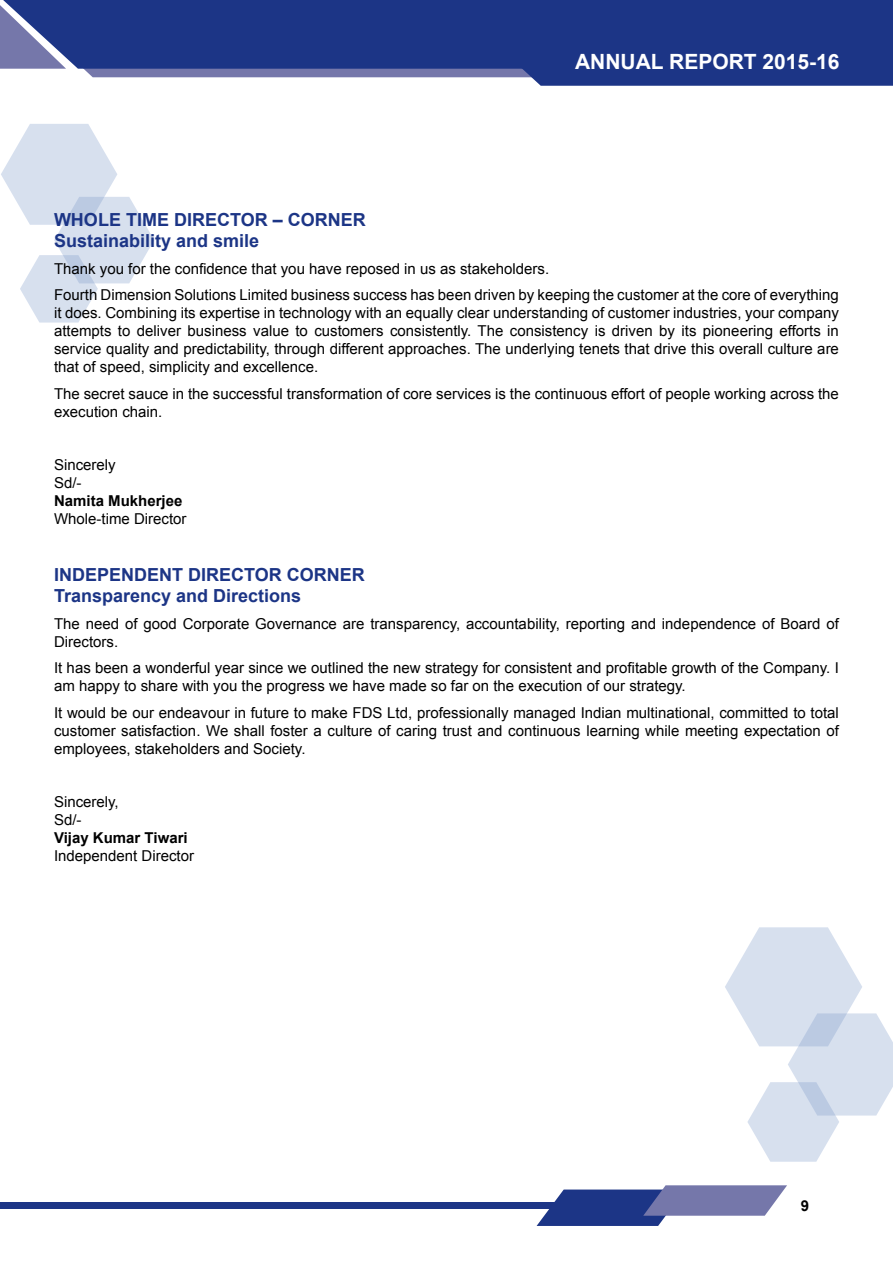
<style>
.page{position:relative;width:893px;height:1263px;background:#fff}
.page>*{position:absolute;margin:0;border:0;box-sizing:border-box;transform-origin:0 0}
.t1{font:700 21px "Arial";color:#fff}
.t2{font:700 18px/21.6px "Arial";color:#1c3586}
.t3{font:15px/18px "Arial";color:#000}
.t4{font:700 15px "Arial";color:#000}
</style>
<div class="page">
<svg style="left:0;top:0;width:893px;height:86px;background:#364b93"></svg>
<div style="left:0;top:1202px;width:564px;height:7px;background:#1c3586"></div>
<svg style="left:537px;top:1185px;width:250px;height:41px"></svg>
<svg style="left:725px;top:927px;width:168px;height:235px"></svg>
<svg style="left:1px;top:124px;width:153px;height:199px"></svg>
<h1 class="t1" style="left:575px;top:48px;width:266px">Annual Report 2015-16</h1>
<p class="t2" style="left:54px;top:209px;width:43px">Whole</p>
<p class="t2" style="left:126px;top:209px;width:22px">Time</p>
<p class="t2" style="left:174px;top:209px;width:26px">Director</p>
<p class="t2" style="left:273px;top:209px;width:29px">– corner</p>
<p class="t2" style="left:54px;top:231px;width:207px">Sustainability and smile</p>
<p class="t3" style="left:54px;top:255px;width:786px;line-height:26.5px">Thank you for the confidence that you have reposed in us as stakeholders.<br>Fourth Dimension Solutions Limited business success has been driven by keeping the customer at the core of everything</p>
<p class="t3" style="left:54px;top:304px;width:786px;text-align:justify">it does. Combining its expertise in technology with an equally clear understanding of customer industries, your company attempts to deliver business value to customers consistently. The consistency is driven by its pioneering efforts in service quality and predictability, through different approaches. The underlying tenets that drive this overall culture are that of speed, simplicity and excellence.</p>
<p class="t3" style="left:54px;top:385px;width:786px">The secret sauce in the successful transformation of core services is the continuous effort of people working across the execution chain.</p>
<p class="t3" style="left:54px;top:456px;width:63px">Sincerely<br>Sd/-</p>
<p class="t4" style="left:54px;top:491px;width:130px">Namita Mukherjee</p>
<p class="t3" style="left:54px;top:510px;width:134px">Whole-time Director</p>
<p class="t2" style="left:54px;top:564px;width:260px;text-indent:233px">Corner<br>Transparency and Directions</p>
<p class="t3" style="left:54px;top:614px;width:786px">The need of good Corporate Governance are transparency, accountability, reporting and independence of Board of<br>Directors.</p>
<p class="t3" style="left:54px;top:659px;width:786px">It has been a wonderful year since we outlined the new strategy for consistent and profitable growth of the Company. I am happy to share with you the progress we have made so far on the execution of our strategy.</p>
<p class="t3" style="left:54px;top:703px;width:786px;text-align:justify">It would be our endeavour in future to make FDS Ltd, professionally managed Indian multinational, committed to total customer satisfaction. We shall foster a culture of caring trust and continuous learning while meeting expectation of employees, stakeholders and Society.</p>
<p class="t3" style="left:54px;top:792px;width:66px">Sincerely,<br>Sd/-</p>
<p class="t4" style="left:54px;top:827px;width:135px">Vijay Kumar Tiwari</p>
<p class="t3" style="left:54px;top:846px;width:142px">Independent Director</p>
<p class="t2" style="left:54px;top:564px;width:19px">Independent</p>
<p class="t2" style="left:188px;top:564px;width:26px">Director</p>
<p class="t4" style="left:801px;top:1196px;width:10px">9</p>
</div>
